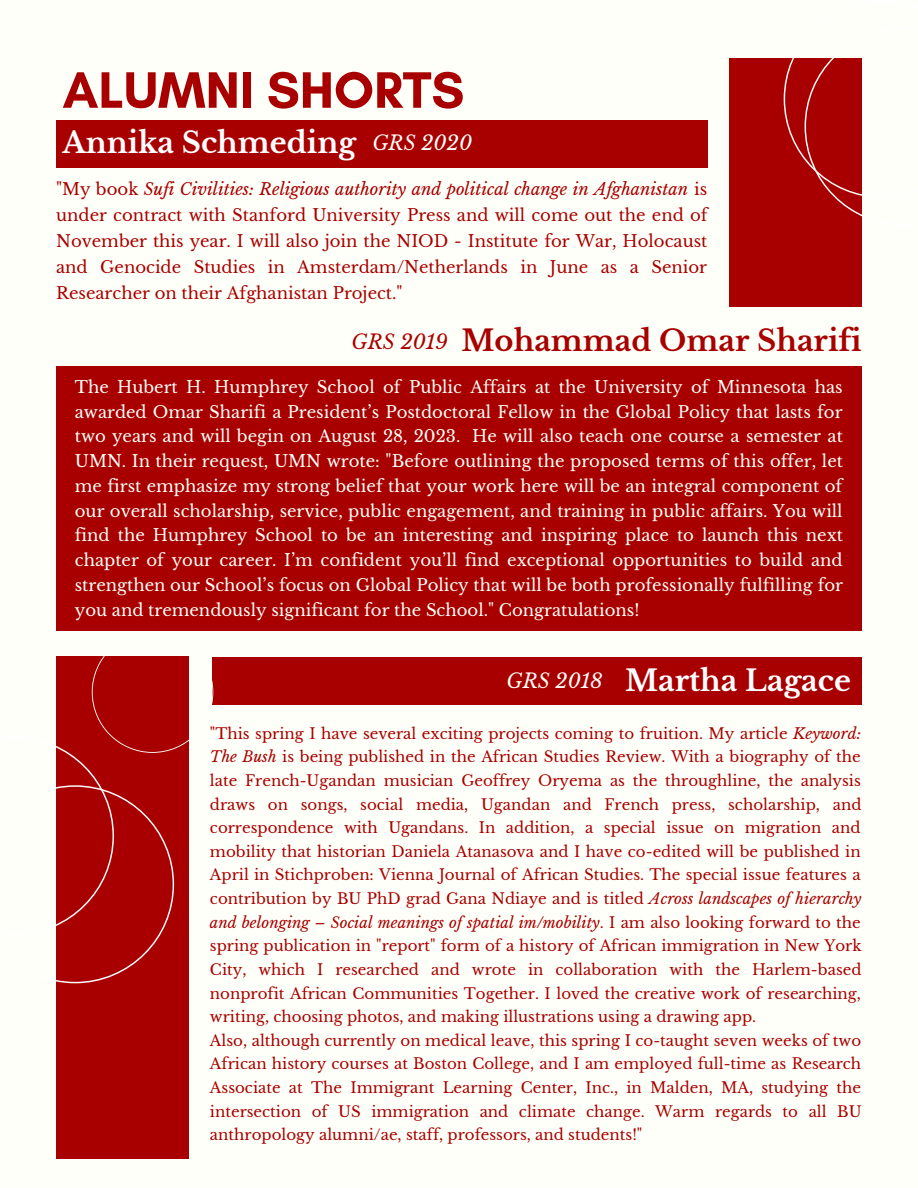
<style>
.page{position:relative;width:918px;height:1188px;background:#fffff9}
.page>*{position:absolute;margin:0;border:0;box-sizing:border-box;transform-origin:0 0}
.t1{font:700 52.2px "Glacial Indifference";color:#a80000}
.t2{font:700 28.95px "Libre Baskerville";color:#fff}
.t3{font:700 28.95px "Libre Baskerville";color:#a80000}
.t4{font:italic 19.95px "Libre Baskerville";color:#a80000}
.t5{font:16.5px/24.8px "Libre Baskerville";color:#fffff9;text-align:justify}
.t6{font:16.5px/25.8px "Libre Baskerville";color:#a80000;text-align:justify}
.t7{font:15px/23.7px "Libre Baskerville";color:#a80000}
.s1{font-weight:400;font-style:italic;font-size:19.95px;color:#fffff9}
.s2{font-style:italic}
</style>
<div class="page">
<div style="left:730px;top:59px;width:132px;height:248px;background:#a80000"></div>
<div style="left:56px;top:367px;width:805px;height:264px;background:#a80000"></div>
<div style="left:56px;top:121px;width:652px;height:47px;background:#a80000"></div>
<div style="left:56px;top:656px;width:133px;height:503px;background:#a80000"></div>
<div style="left:213px;top:657px;width:649px;height:48px;background:#a80000"></div>
<svg style="left:784px;top:58px;width:78px;height:159px"></svg>
<svg style="left:56px;top:656px;width:157px;height:327px"></svg>
<h1 class="t1" style="left:62px;top:58px;width:403px">ALUMNI SHORTS</h1>
<h2 class="t2" style="left:62px;top:125px;width:411px">Annika Schmeding <span class="s1">GRS 2020</span></h2>
<p class="t6" style="left:56px;top:177px;width:653px">"My book <span class="s2">Sufi Civilities: Religious authority and political change in Afghanistan</span> is under contract with Stanford University Press and will come out the end of November this year. I will also join the NIOD - Institute for War, Holocaust and Genocide Studies in Amsterdam/Netherlands in June as a Senior Researcher on their Afghanistan Project."</p>
<h2 class="t3" style="left:462px;top:323px;width:402px">Mohammad Omar Sharifi</h2>
<p class="t5" style="left:75px;top:375px;width:770px">The Hubert H. Humphrey School of Public Affairs at the University of Minnesota has awarded Omar Sharifi a President’s Postdoctoral Fellow in the Global Policy that lasts for two years and will begin on August 28, 2023. He will also teach one course a semester at UMN. In their request, UMN wrote: "Before outlining the proposed terms of this offer, let me first emphasize my strong belief that your work here will be an integral component of our overall scholarship, service, public engagement, and training in public affairs. You will find the Humphrey School to be an interesting and inspiring place to launch this next chapter of your career. I’m confident you’ll find exceptional opportunities to build and strengthen our School’s focus on Global Policy that will be both professionally fulfilling for you and tremendously significant for the School." Congratulations!</p>
<h3 class="t4" style="left:352px;top:330px;width:98px">GRS 2019</h3>
<h2 class="t2" style="left:507px;top:663px;width:346px"><span class="s1">GRS 2018</span> Martha Lagace</h2>
<p class="t7" style="left:210px;top:722px;width:653px">"This spring I have several exciting projects coming to fruition. My article <span class="s2">Keyword:<br>The Bush</span> is being published in the African Studies Review. With a biography of the late French-Ugandan musician Geoffrey Oryema as the throughline, the analysis draws on songs, social media, Ugandan and French press, scholarship, and correspondence with Ugandans. In addition, a special issue on migration and mobility that historian Daniela Atanasova and I have co-edited will be published in April in Stichproben: Vienna Journal of African Studies. The special issue features a contribution by BU PhD grad Gana Ndiaye and is titled <span class="s2">Across landscapes of hierarchy and belonging – Social meanings of spatial im/mobility</span>. I am also looking forward to the spring publication in "report" form of a history of African immigration in New York City, which I researched and wrote in collaboration with the Harlem-based nonprofit African Communities Together. I loved the creative work of researching, writing, choosing photos, and making illustrations using a drawing app.<br>Also, although currently on medical leave, this spring I co-taught seven weeks of two African history courses at Boston College, and I am employed full-time as Research Associate at The Immigrant Learning Center, Inc., in Malden, MA, studying the intersection of US immigration and climate change. Warm regards to all BU anthropology alumni/ae, staff, professors, and students!"</p>
</div>
